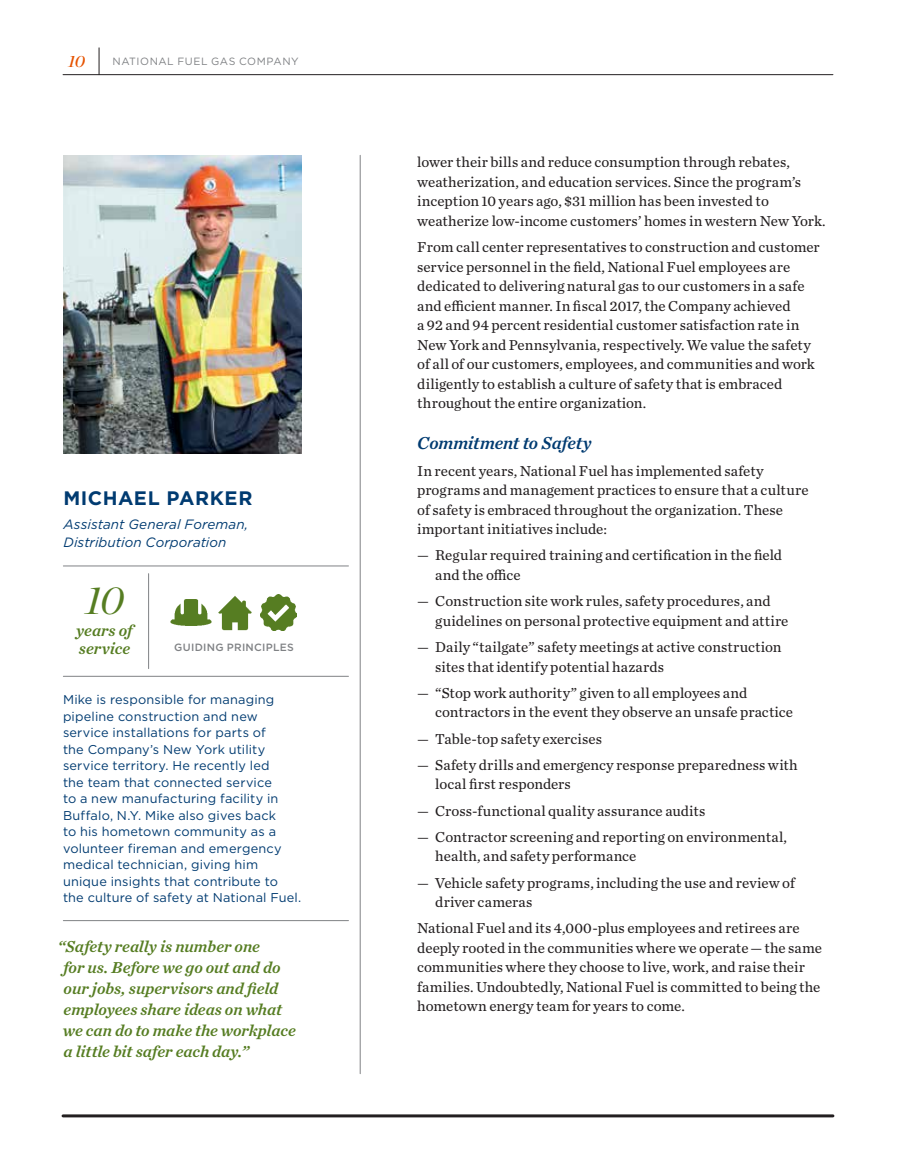
<style>
.page{position:relative;width:905px;height:1175px;background:#fff}
.page>*{position:absolute;margin:0;border:0;box-sizing:border-box;transform-origin:0 0}
.t1{font:italic 39.75px "Chronicle Display";color:#567d22}
.t2{font:700 19.5px "Gotham HTF";letter-spacing:.025em;color:#003b71}
.t3{font:italic 18px "Chronicle Text G2 Semi";letter-spacing:-.005em;color:#003b71}
.t4{font:italic 16.5px/21px "Chronicle Text G2 Semi";letter-spacing:-.005em;color:#567d22}
.t5{font:italic 16.5px "Chronicle Display Semi";color:#e65300}
.t6{font:15px/19.5px "Chronicle Text G2";letter-spacing:.005em;color:#231f20}
.t7{font:italic 13.5px/18px "Gotham HTF";letter-spacing:.005em;color:#003b71}
.t8{font:12.75px/16.5px "Gotham HTF";letter-spacing:.015em;color:#003b71}
.t9{font:10.5px "Gotham HTF";letter-spacing:.05em;color:#808285}
.t10{font:500 10.5px "Gotham HTF";letter-spacing:.03em;color:#808285}
</style>
<div class="page">
<hr style="left:360px;top:155px;width:1px;height:918px;background:#808285">
<img style="left:63px;top:155px;width:238px;height:298px">
<hr style="left:63px;top:920px;width:285px;height:1px;background:#808285">
<hr style="left:63px;top:676px;width:285px;height:1px;background:#808285">
<hr style="left:63px;top:565px;width:285px;height:1px;background:#808285">
<hr style="left:148px;top:573px;width:1px;height:95px;background:#808285">
<img style="left:218px;top:596px;width:34px;height:35px">
<img style="left:170px;top:599px;width:42px;height:27px">
<img style="left:260px;top:594px;width:37px;height:36px">
<hr style="left:63px;top:74px;width:769px;height:1px;background:#231f20">
<hr style="left:63px;top:1114px;width:769px;height:3px;background:#231f20">
<svg style="left:99px;top:48px;width:1px;height:27px"></svg>
<p class="t5" style="left:68px;top:48px;width:19px">10</p>
<p class="t9" style="left:112px;top:56px;width:188px">NATIONAL FUEL GAS COMPANY</p>
<h2 class="t2" style="left:63px;top:487px;width:191px">MICHAEL PARKER</h2>
<p class="t7" style="left:63px;top:515px;width:186px">Assistant General Foreman,<br>Distribution Corporation</p>
<h1 class="t1" style="left:85px;top:569px;width:40px">10</h1>
<p class="t4" style="left:76px;top:620px;width:58px;line-height:18px">years of service</p>
<p class="t10" style="left:174px;top:641px;width:121px">GUIDING PRINCIPLES</p>
<p class="t8" style="left:63px;top:691px;width:240px">Mike is responsible for managing pipeline construction and new service installations for parts of<br>the Company’s New York utility service territory. He recently led<br>the team that connected service<br>to a new manufacturing facility in Buffalo, N.Y. Mike also gives back<br>to his hometown community as a volunteer fireman and emergency medical technician, giving him unique insights that contribute to the culture of safety at National Fuel.</p>
<p class="t4" style="left:63px;top:935px;width:234px;text-indent:-5px">“Safety really is number one<br>for us. Before we go out and do our jobs, supervisors and field employees share ideas on what we can do to make the workplace a little bit safer each day.”</p>
<p class="t6" style="left:417px;top:152px;width:410px">lower their bills and reduce consumption through rebates, weatherization, and education services. Since the program’s inception 10 years ago, $31 million has been invested to weatherize low-income customers’ homes in western New York.</p>
<p class="t6" style="left:417px;top:236px;width:404px">From call center representatives to construction and customer service personnel in the field, National Fuel employees are dedicated to delivering natural gas to our customers in a safe and efficient manner. In fiscal 2017, the Company achieved<br>a 92 and 94 percent residential customer satisfaction rate in New York and Pennsylvania, respectively. We value the safety of all of our customers, employees, and communities and work diligently to establish a culture of safety that is embraced throughout the entire organization.</p>
<p class="t3" style="left:417px;top:429px;width:176px">Commitment to Safety</p>
<p class="t6" style="left:417px;top:460px;width:393px">In recent years, National Fuel has implemented safety programs and management practices to ensure that a culture of safety is embraced throughout the organization. These important initiatives include:</p>
<p class="t6" style="left:435px;top:545px;width:348px;text-indent:-18px">— Regular required training and certification in the field and the office</p>
<p class="t6" style="left:435px;top:590px;width:355px;text-indent:-18px">— Construction site work rules, safety procedures, and guidelines on personal protective equipment and attire</p>
<p class="t6" style="left:435px;top:636px;width:348px;text-indent:-18px">— Daily “tailgate” safety meetings at active construction sites that identify potential hazards</p>
<p class="t6" style="left:435px;top:682px;width:359px;text-indent:-18px">— “Stop work authority” given to all employees and contractors in the event they observe an unsafe practice</p>
<p class="t6" style="left:417px;top:728px;width:186px">— Table-top safety exercises</p>
<p class="t6" style="left:435px;top:754px;width:364px;text-indent:-18px">— Safety drills and emergency response preparedness with local first responders</p>
<p class="t6" style="left:417px;top:800px;width:290px">— Cross-functional quality assurance audits</p>
<p class="t6" style="left:435px;top:826px;width:353px;text-indent:-18px">— Contractor screening and reporting on environmental, health, and safety performance</p>
<p class="t6" style="left:435px;top:872px;width:361px;text-indent:-18px">— Vehicle safety programs, including the use and review of driver cameras</p>
<p class="t6" style="left:417px;top:917px;width:406px">National Fuel and its 4,000-plus employees and retirees are deeply rooted in the communities where we operate — the same communities where they choose to live, work, and raise their families. Undoubtedly, National Fuel is committed to being the hometown energy team for years to come.</p>
</div>
